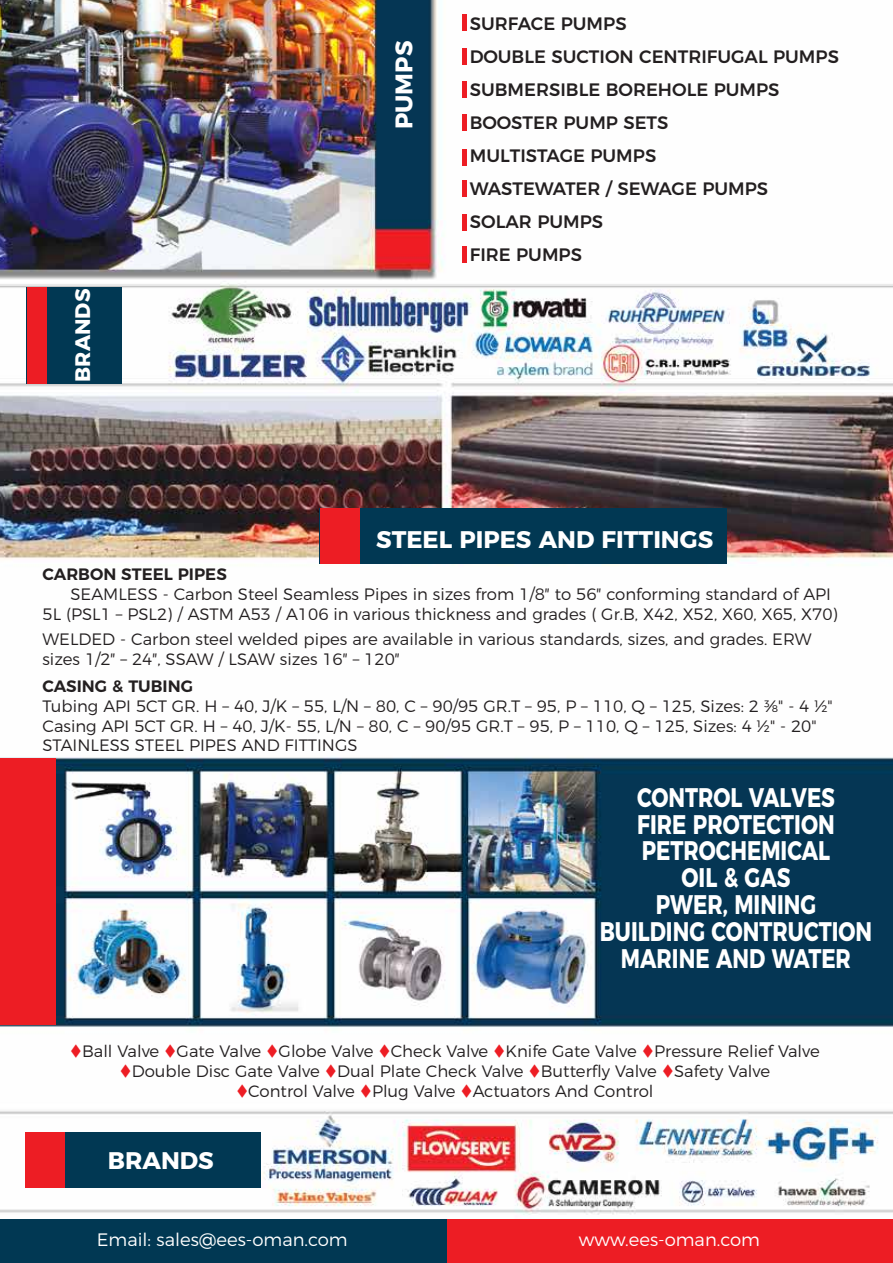
<style>
.page{position:relative;width:893px;height:1263px;background:#fff}
.page>*{position:absolute;margin:0;border:0;box-sizing:border-box;transform-origin:0 0}
.t1{font:700 26.85px/26.8px "Montserrat";color:#fff;text-align:center;scale:.79 1}
.t2{font:700 24px "Montserrat";color:#fff}
.t3{font:700 21px "Montserrat";color:#fff}
.t4{font:500 18px/33px "Montserrat";color:#231f20}
.t5{font:300 18px "Montserrat";color:#fff}
.t6{font:300 16.5px/19.8px "Montserrat";color:#231f20}
.t7{font:600 16.5px "Montserrat";color:#231f20}
.s1{color:#ed1d24}
</style>
<div class="page">
<img style="left:0;top:0;width:893px;height:1215px">
<div style="left:0;top:1219px;width:893px;height:44px;background:#ed1d24"></div>
<div style="left:0;top:1219px;width:446px;height:44px;background:#013853"></div>
<div style="left:0;top:758px;width:55px;height:267px;background:#ed1d24"></div>
<div style="left:27px;top:287px;width:95px;height:96px;background:#013853"></div>
<div style="left:27px;top:287px;width:20px;height:96px;background:#ed1d24"></div>
<div style="left:320px;top:509px;width:407px;height:55px;background:#013853"></div>
<div style="left:320px;top:509px;width:39px;height:55px;background:#ed1d24"></div>
<div style="left:25px;top:1132px;width:236px;height:56px;background:#013853"></div>
<div style="left:25px;top:1132px;width:40px;height:56px;background:#ed1d24"></div>
<div style="left:462px;top:14px;width:5px;height:17px;background:#ed1d24"></div>
<div style="left:462px;top:48px;width:5px;height:17px;background:#ed1d24"></div>
<div style="left:462px;top:81px;width:5px;height:17px;background:#ed1d24"></div>
<div style="left:462px;top:114px;width:5px;height:17px;background:#ed1d24"></div>
<div style="left:462px;top:149px;width:5px;height:17px;background:#ed1d24"></div>
<div style="left:462px;top:180px;width:5px;height:17px;background:#ed1d24"></div>
<div style="left:462px;top:214px;width:5px;height:17px;background:#ed1d24"></div>
<div style="left:462px;top:246px;width:5px;height:17px;background:#ed1d24"></div>
<p class="t3" style="left:66px;top:381px;width:94px;rotate:-90deg">BRANDS</p>
<h2 class="t2" style="left:384px;top:129px;width:90px;rotate:-90deg">PUMPS</h2>
<p class="t4" style="left:470px;top:6px;width:371px">SURFACE PUMPS<br>DOUBLE SUCTION CENTRIFUGAL PUMPS<br>SUBMERSIBLE BOREHOLE PUMPS<br>BOOSTER PUMP SETS<br>MULTISTAGE PUMPS<br>WASTEWATER / SEWAGE PUMPS<br>SOLAR PUMPS<br>FIRE PUMPS</p>
<h2 class="t2" style="left:376px;top:520px;width:338px">STEEL PIPES AND FITTINGS</h2>
<p class="t7" style="left:43px;top:561px;width:186px">CARBON STEEL PIPES</p>
<p class="t6" style="left:43px;top:583px;width:797px;text-indent:28px">SEAMLESS - Carbon Steel Seamless Pipes in sizes from 1/8″ to 56″ conforming standard of API<br>5L (PSL1 – PSL2) / ASTM A53 / A106 in various thickness and grades ( Gr.B, X42, X52, X60, X65, X70)</p>
<p class="t6" style="left:43px;top:628px;width:771px">WELDED - Carbon steel welded pipes are available in various standards, sizes, and grades. ERW sizes 1/2″ – 24″, SSAW / LSAW sizes 16″ – 120″</p>
<p class="t7" style="left:43px;top:673px;width:152px">CASING &amp; TUBING</p>
<p class="t6" style="left:43px;top:694px;width:792px">Tubing API 5CT GR. H – 40, J/K – 55, L/N – 80, C – 90/95 GR.T – 95, P – 110, Q – 125, Sizes: 2 ⅜" - 4 ½"<br>Casing API 5CT GR. H – 40, J/K- 55, L/N – 80, C – 90/95 GR.T – 95, P – 110, Q – 125, Sizes: 4 ½" - 20"<br>STAINLESS STEEL PIPES AND FITTINGS</p>
<h1 class="t1" style="left:600px;top:781px;width:346px">CONTROL VALVES<br>FIRE PROTECTION<br>PETROCHEMICAL<br>OIL &amp; GAS<br>PWER, MINING<br>BUILDING CONTRUCTION<br>MARINE AND WATER</h1>
<p class="t6" style="left:70px;top:1040px;width:752px"><span class="s1">▼</span>Ball Valve <span class="s1">▼</span>Gate Valve <span class="s1">▼</span>Globe Valve <span class="s1">▼</span>Check Valve <span class="s1">▼</span>Knife Gate Valve <span class="s1">▼</span>Pressure Relief Valve</p>
<p class="t6" style="left:119px;top:1060px;width:652px"><span class="s1">▼</span>Double Disc Gate Valve <span class="s1">▼</span>Dual Plate Check Valve <span class="s1">▼</span>Butterfly Valve <span class="s1">▼</span>Safety Valve</p>
<p class="t6" style="left:236px;top:1080px;width:419px"><span class="s1">▼</span>Control Valve <span class="s1">▼</span>Plug Valve <span class="s1">▼</span>Actuators And Control</p>
<h2 class="t2" style="left:108px;top:1140px;width:107px">BRANDS</h2>
<p class="t5" style="left:97px;top:1225px;width:252px">Email: sales@ees-oman.com</p>
<p class="t5" style="left:579px;top:1225px;width:183px">www.ees-oman.com</p>
</div>
